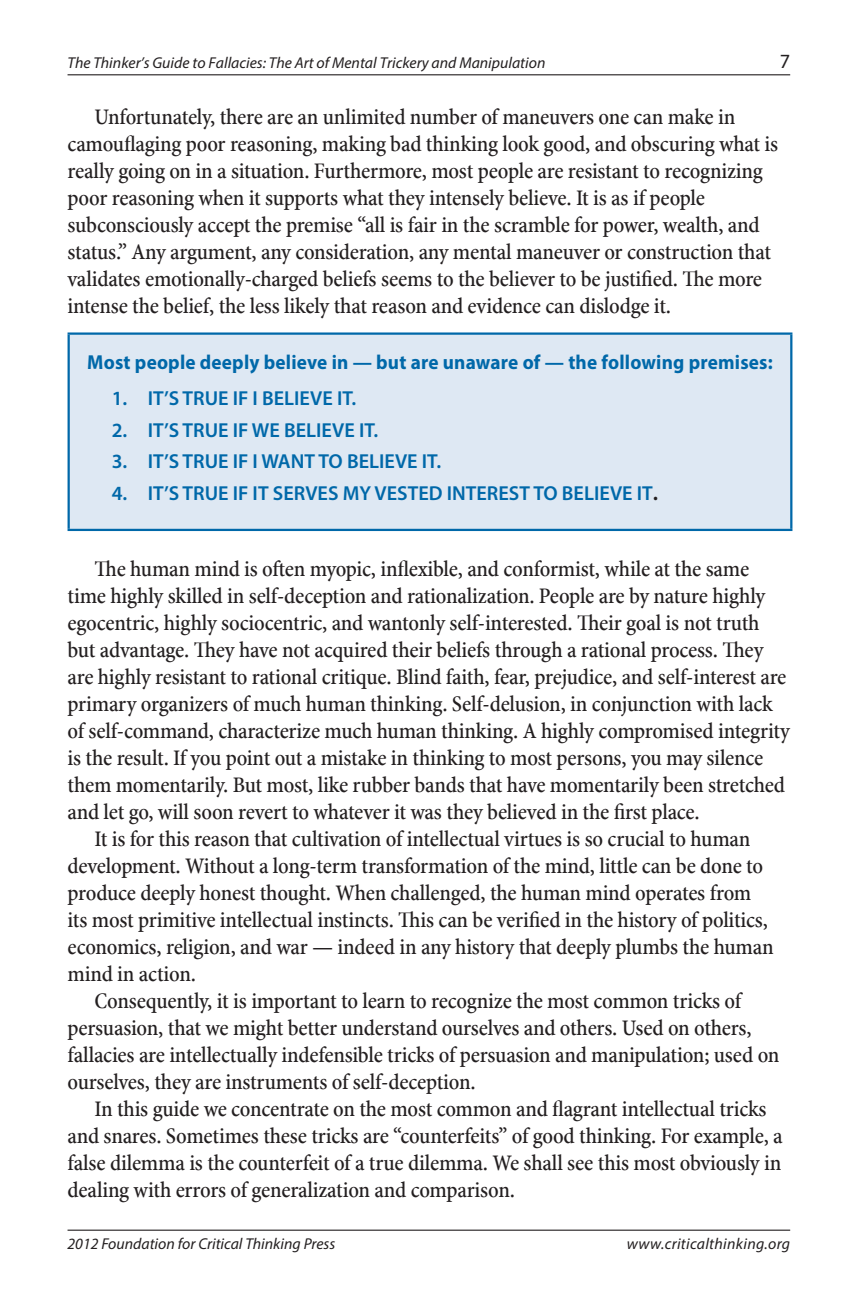
<style>
.page{position:relative;width:851px;height:1296px;background:#fff}
.page>*{position:absolute;margin:0;border:0;box-sizing:border-box;transform-origin:0 0}
.t1{font:22.5px/27px "Minion Pro Medium Cn Capt";letter-spacing:-.01em;color:#231f20}
.t2{font:600 20.25px "Myriad Pro";color:#0068a9}
.t3{font:700 20.25px "Myriad Pro";letter-spacing:.01em;color:#0068a9;scale:.95 1}
.t4{font:20.25px "Myriad Pro";color:#231f20}
.t5{font:italic 15.75px "Myriad Pro";color:#231f20}
.t6{font:italic 15.75px "Myriad Pro";letter-spacing:.02em;color:#231f20}
.s1{font-size:22.5px;color:#231f20}
</style>
<div class="page">
<hr style="left:68px;top:1230px;width:722px;height:1px;background:#231f20">
<hr style="left:68px;top:74px;width:722px;height:1px;background:#231f20">
<div style="left:69px;top:334px;width:722px;height:196px;background:#dee8f3"></div>
<hr style="left:68px;top:332px;width:724px;height:3px;background:#0068a9">
<hr style="left:68px;top:335px;width:2px;height:194px;background:#0068a9">
<hr style="left:790px;top:335px;width:2px;height:194px;background:#0068a9">
<hr style="left:68px;top:529px;width:724px;height:2px;background:#0068a9">
<p class="t5" style="left:68px;top:52px;width:479px">The Thinker’s Guide to Fallacies: The Art of Mental Trickery and Manipulation</p>
<p class="t4" style="left:779px;top:48px;width:12px">7</p>
<p class="t1" style="left:68px;top:105px;width:712px;text-indent:27px">Unfortunately, there are an unlimited number of maneuvers one can make in camouflaging poor reasoning, making bad thinking look good, and obscuring what is really going on in a situation. Furthermore, most people are resistant to recognizing poor reasoning when it supports what they intensely believe. It is as if people subconsciously accept the premise “all is fair in the scramble for power, wealth, and status.” Any argument, any consideration, any mental maneuver or construction that validates emotionally-charged beliefs seems to the believer to be justified. The more intense the belief, the less likely that reason and evidence can dislodge it.</p>
<p class="t3" style="left:87px;top:349px;width:723px">Most people deeply believe in — but are unaware of — the following premises:</p>
<p class="t2" style="left:112px;top:385px;width:246px">1. IT’S TRUE IF I BELIEVE IT.</p>
<p class="t2" style="left:112px;top:417px;width:268px">2. IT’S TRUE IF WE BELIEVE IT.</p>
<p class="t2" style="left:112px;top:448px;width:331px">3. IT’S TRUE IF I WANT TO BELIEVE IT.</p>
<p class="t2" style="left:112px;top:480px;width:548px">4. IT’S TRUE IF IT SERVES MY VESTED INTEREST TO BELIEVE IT<span class="s1">.</span></p>
<p class="t1" style="left:95px;top:556px;width:656px">The human mind is often myopic, inflexible, and conformist, while at the same</p>
<p class="t1" style="left:68px;top:583px;width:699px">time highly skilled in self-deception and rationalization. People are by nature highly</p>
<p class="t1" style="left:68px;top:610px;width:693px">egocentric, highly sociocentric, and wantonly self-interested. Their goal is not truth</p>
<p class="t1" style="left:68px;top:637px;width:697px">but advantage. They have not acquired their beliefs through a rational process. They</p>
<p class="t1" style="left:68px;top:664px;width:720px">are highly resistant to rational critique. Blind faith, fear, prejudice, and self-interest are</p>
<p class="t1" style="left:68px;top:691px;width:706px">primary organizers of much human thinking. Self-delusion, in conjunction with lack</p>
<p class="t1" style="left:68px;top:718px;width:723px">of self-command, characterize much human thinking. A highly compromised integrity</p>
<p class="t1" style="left:68px;top:745px;width:697px">is the result. If you point out a mistake in thinking to most persons, you may silence</p>
<p class="t1" style="left:68px;top:772px;width:719px">them momentarily. But most, like rubber bands that have momentarily been stretched</p>
<p class="t1" style="left:68px;top:799px;width:633px">and let go, will soon revert to whatever it was they believed in the first place.</p>
<p class="t1" style="left:95px;top:826px;width:657px">It is for this reason that cultivation of intellectual virtues is so crucial to human</p>
<p class="t1" style="left:68px;top:853px;width:697px">development. Without a long-term transformation of the mind, little can be done to</p>
<p class="t1" style="left:68px;top:880px;width:685px">produce deeply honest thought. When challenged, the human mind operates from</p>
<p class="t1" style="left:68px;top:907px;width:702px">its most primitive intellectual instincts. This can be verified in the history of politics,</p>
<p class="t1" style="left:68px;top:934px;width:707px">economics, religion, and war — indeed in any history that deeply plumbs the human</p>
<p class="t1" style="left:68px;top:961px;width:130px">mind in action.</p>
<p class="t1" style="left:95px;top:988px;width:648px">Consequently, it is important to learn to recognize the most common tricks of</p>
<p class="t1" style="left:68px;top:1015px;width:685px">persuasion, that we might better understand ourselves and others. Used on others,</p>
<p class="t1" style="left:68px;top:1042px;width:713px">fallacies are intellectually indefensible tricks of persuasion and manipulation; used on</p>
<p class="t1" style="left:68px;top:1069px;width:409px">ourselves, they are instruments of self-deception.</p>
<p class="t1" style="left:95px;top:1096px;width:673px">In this guide we concentrate on the most common and flagrant intellectual tricks</p>
<p class="t1" style="left:68px;top:1123px;width:716px">and snares. Sometimes these tricks are “counterfeits” of good thinking. For example, a</p>
<p class="t1" style="left:68px;top:1150px;width:715px">false dilemma is the counterfeit of a true dilemma. We shall see this most obviously in</p>
<p class="t1" style="left:68px;top:1177px;width:449px">dealing with errors of generalization and comparison.</p>
<p class="t5" style="left:68px;top:1234px;width:269px">2012 Foundation for Critical Thinking Press</p>
<p class="t6" style="left:627px;top:1234px;width:165px">www.criticalthinking.org</p>
</div>
